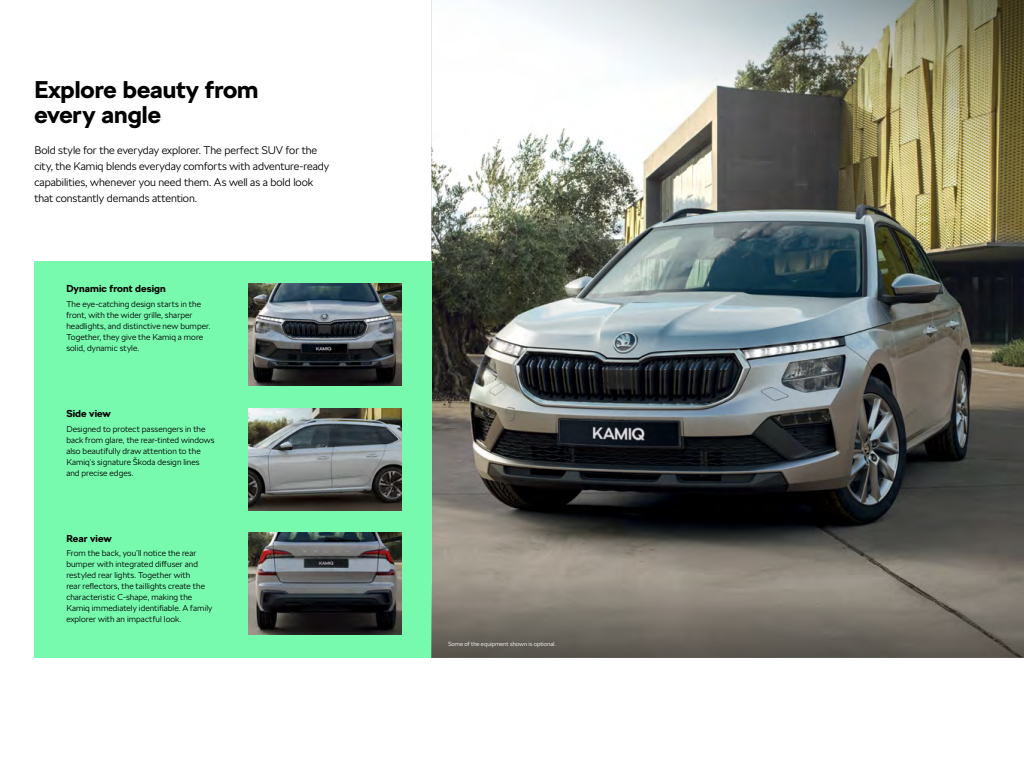
<style>
.page{position:relative;width:1024px;height:768px;background:#fff}
.page>*{position:absolute;margin:0;border:0;box-sizing:border-box;transform-origin:0 0}
.t1{font:700 24px/25px "SKODA Next";color:#000}
.t2{font:300 11px/16px "SKODA Next";color:#000}
.t3{font:700 10px "SKODA Next";letter-spacing:.005em;color:#000}
.t4{font:300 8.5px/11px "SKODA Next";letter-spacing:.005em;color:#000}
.t5{font:300 6px "SKODA Next";color:#fff}
</style>
<div class="page">
<img style="left:431px;top:450px;width:593px;height:208px">
<img style="left:431px;top:0;width:593px;height:450px">
<div style="left:34px;top:261px;width:397px;height:397px;background:#78faae"></div>
<img style="left:249px;top:283px;width:153px;height:103px">
<img style="left:249px;top:533px;width:153px;height:102px">
<img style="left:249px;top:408px;width:153px;height:102px">
<svg style="left:431px;top:578px;width:593px;height:79px;background:#79736a"></svg>
<h1 class="t1" style="left:34px;top:77px;width:226px">Explore beauty from every angle</h1>
<p class="t2" style="left:34px;top:142px;width:296px">Bold style for the everyday explorer. The perfect SUV for the city, the Kamiq blends everyday comforts with adventure-ready capabilities, whenever you need them. As well as a bold look that constantly demands attention.</p>
<p class="t3" style="left:66px;top:283px;width:101px">Dynamic front design</p>
<p class="t4" style="left:66px;top:299px;width:146px">The eye-catching design starts in the front, with the wider grille, sharper headlights, and distinctive new bumper.<br>Together, they give the Kamiq a more solid, dynamic style.</p>
<p class="t3" style="left:66px;top:408px;width:46px">Side view</p>
<p class="t4" style="left:66px;top:423px;width:150px">Designed to protect passengers in the back from glare, the rear-tinted windows also beautifully draw attention to the Kamiq’s signature Škoda design lines and precise edges.</p>
<p class="t3" style="left:66px;top:532px;width:47px">Rear view</p>
<p class="t4" style="left:66px;top:548px;width:148px">From the back, you’ll notice the rear bumper with integrated diffuser and restyled rear lights. Together with<br>rear reflectors, the taillights create the characteristic C-shape, making the Kamiq immediately identifiable. A family explorer with an impactful look.</p>
<p class="t5" style="left:448px;top:640px;width:109px">Some of the equipment shown is optional.</p>
</div>
